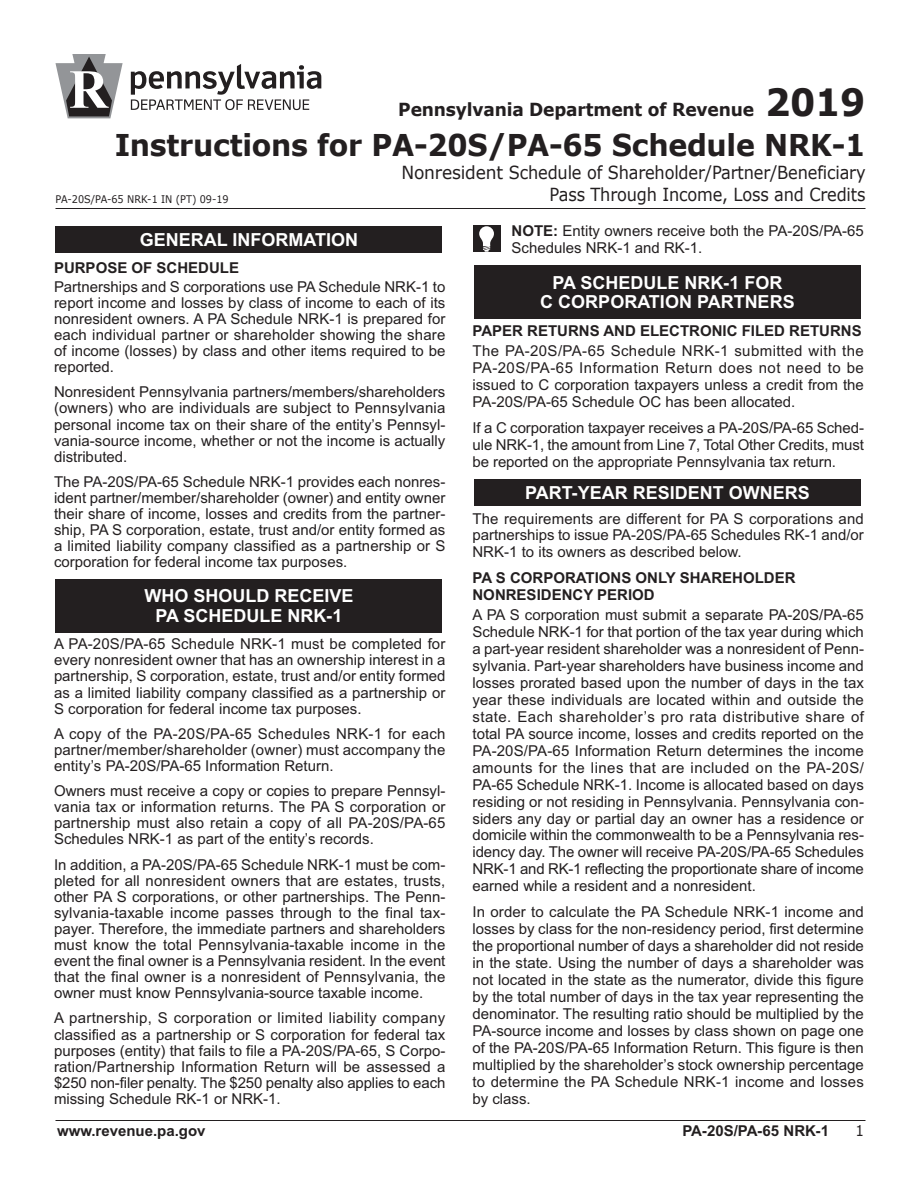
<style>
.page{position:relative;width:918px;height:1188px;background:#fff}
.page>*{position:absolute;margin:0;border:0;box-sizing:border-box;transform-origin:0 0}
.t1{font:700 30px "Verdana";letter-spacing:-.01em;color:#231f20;scale:.95 1}
.t2{font:700 18px/19.5px "Arial";color:#fff;text-align:center}
.t3{font:18px "Verdana";letter-spacing:-.01em;color:#231f20;scale:.95 1}
.t4{font:700 18px "Verdana";letter-spacing:-.01em;color:#231f20;scale:.95 1}
.t5{font:18px "Verdana";letter-spacing:-.01em;color:#231f20;scale:.9 1}
.t6{font:15px/16px "Arial";color:#231f20;text-align:justify}
.t7{font:700 15px/17px "Arial";color:#231f20}
.t8{font:15px "Verdana";color:#231f20;scale:.9 1}
.t9{font:10.5px "Verdana";color:#231f20;scale:.92 1}
.s1{font-size:37.5px}
.s2{font-weight:700}
</style>
<div class="page">
<hr style="left:56px;top:1120px;width:810px;height:1px;background:#231f20">
<hr style="left:56px;top:208px;width:810px;height:1px;background:#231f20">
<svg style="left:131px;top:64px;width:190px;height:46px"></svg>
<svg style="left:56px;top:54px;width:67px;height:64px"></svg>
<div style="left:473px;top:225px;width:27px;height:27px;background:#231f20"></div>
<svg style="left:479px;top:226px;width:15px;height:26px"></svg>
<div style="left:56px;top:226px;width:386px;height:28px;background:#231f20"></div>
<div style="left:56px;top:579px;width:386px;height:54px;background:#231f20"></div>
<div style="left:474px;top:265px;width:387px;height:54px;background:#231f20"></div>
<div style="left:474px;top:479px;width:387px;height:27px;background:#231f20"></div>
<p class="t4" style="left:398px;top:98px;width:493px">Pennsylvania Department of Revenue <span class="s1">2019</span></p>
<h1 class="t1" style="left:115px;top:126px;width:792px">Instructions for PA-20S/PA-65 Schedule NRK-1</h1>
<p class="t3" style="left:401px;top:161px;width:490px">Nonresident Schedule of Shareholder/Partner/Beneficiary</p>
<p class="t9" style="left:56px;top:193px;width:190px">PA-20S/PA-65 NRK-1 IN (PT) 09-19</p>
<p class="t5" style="left:550px;top:183px;width:353px">Pass Through Income, Loss and Credits</p>
<p class="t2" style="left:140px;top:232px;width:220px">GENERAL INFORMATION</p>
<p class="t7" style="left:54px;top:260px;width:187px">PURPOSE OF SCHEDULE</p>
<p class="t6" style="left:54px;top:280px;width:393px">Partnerships and S corporations use PA Schedule NRK-1 to report income and losses by class of income to each of its nonresident owners. A PA Schedule NRK-1 is prepared for each individual partner or shareholder showing the share of income (losses) by class and other items required to be reported.</p>
<p class="t6" style="left:54px;top:386px;width:393px">Nonresident Pennsylvania partners/members/shareholders (owners) who are individuals are subject to Pennsylvania personal income tax on their share of the entity’s Pennsyl&shy;vania-source income, whether or not the income is actually distributed.</p>
<p class="t6" style="left:54px;top:475px;width:393px">The PA-20S/PA-65 Schedule NRK-1 provides each nonres&shy;ident partner/member/shareholder (owner) and entity owner their share of income, losses and credits from the partner&shy;ship, PA S corporation, estate, trust and/or entity formed as a limited liability company classified as a partnership or S corporation for federal income tax purposes.</p>
<p class="t2" style="left:144px;top:588px;width:211px">WHO SHOULD RECEIVE<br>PA SCHEDULE NRK-1</p>
<p class="t6" style="left:54px;top:637px;width:393px">A PA-20S/PA-65 Schedule NRK-1 must be completed for every nonresident owner that has an ownership interest in a partnership, S corporation, estate, trust and/or entity formed as a limited liability company classified as a partnership or S corporation for federal income tax purposes.</p>
<p class="t6" style="left:54px;top:727px;width:393px">A copy of the PA-20S/PA-65 Schedules NRK-1 for each partner/member/shareholder (owner) must accompany the entity’s PA-20S/PA-65 Information Return.</p>
<p class="t6" style="left:54px;top:784px;width:393px">Owners must receive a copy or copies to prepare Pennsyl&shy;vania tax or information returns. The PA S corporation or partnership must also retain a copy of all PA-20S/PA-65<br>Schedules NRK-1 as part of the entity’s records.</p>
<p class="t6" style="left:54px;top:858px;width:393px">In addition, a PA-20S/PA-65 Schedule NRK-1 must be com&shy;pleted for all nonresident owners that are estates, trusts, other PA S corporations, or other partnerships. The Penn&shy;sylvania-taxable income passes through to the final tax&shy;payer. Therefore, the immediate partners and shareholders must know the total Pennsylvania-taxable income in the event the final owner is a Pennsylvania resident. In the event that the final owner is a nonresident of Pennsylvania, the owner must know Pennsylvania-source taxable income.</p>
<p class="t6" style="left:54px;top:1012px;width:393px">A partnership, S corporation or limited liability company classified as a partnership or S corporation for federal tax purposes (entity) that fails to file a PA-20S/PA-65, S Corpo&shy;ration/Partnership Information Return will be assessed a $250 non-filer penalty. The $250 penalty also applies to each missing Schedule RK-1 or NRK-1.</p>
<p class="t6" style="left:512px;top:224px;width:354px;line-height:17px"><span class="s2">NOTE:</span> Entity owners receive both the PA-20S/PA-65<br>Schedules NRK-1 and RK-1.</p>
<p class="t2" style="left:540px;top:274px;width:256px">PA SCHEDULE NRK-1 FOR<br>C CORPORATION PARTNERS</p>
<p class="t7" style="left:473px;top:324px;width:391px">PAPER RETURNS AND ELECTRONIC FILED RETURNS</p>
<p class="t6" style="left:473px;top:344px;width:393px;line-height:17px">The PA-20S/PA-65 Schedule NRK-1 submitted with the PA-20S/PA-65 Information Return does not need to be issued to C corporation taxpayers unless a credit from the PA-20S/PA-65 Schedule OC has been allocated.</p>
<p class="t6" style="left:473px;top:421px;width:393px;line-height:17px">If a C corporation taxpayer receives a PA-20S/PA-65 Sched&shy;ule NRK-1, the amount from Line 7, Total Other Credits, must be reported on the appropriate Pennsylvania tax return.</p>
<p class="t2" style="left:525px;top:485px;width:286px">PART-YEAR RESIDENT OWNERS</p>
<p class="t6" style="left:472px;top:511px;width:393px;line-height:16.8px">The requirements are different for PA S corporations and partnerships to issue PA-20S/PA-65 Schedules RK-1 and/or NRK-1 to its owners as described below.</p>
<p class="t7" style="left:472px;top:571px;width:325px">PA S CORPORATIONS ONLY SHAREHOLDER<br>NONRESIDENCY PERIOD</p>
<p class="t6" style="left:472px;top:608px;width:393px;line-height:17px">A PA S corporation must submit a separate PA-20S/PA-65<br>Schedule NRK-1 for that portion of the tax year during which a part-year resident shareholder was a nonresident of Penn&shy;sylvania. Part-year shareholders have business income and losses prorated based upon the number of days in the tax year these individuals are located within and outside the state. Each shareholder’s pro rata distributive share of total PA source income, losses and credits reported on the PA-20S/PA-65 Information Return determines the income amounts for the lines that are included on the PA-20S/ PA-65 Schedule NRK-1. Income is allocated based on days residing or not residing in Pennsylvania. Pennsylvania con&shy;siders any day or partial day an owner has a residence or domicile within the commonwealth to be a Pennsylvania res&shy;idency day. The owner will receive PA-20S/PA-65 Schedules NRK-1 and RK-1 reflecting the proportionate share of income earned while a resident and a nonresident.</p>
<p class="t6" style="left:472px;top:905px;width:393px;line-height:17px">In order to calculate the PA Schedule NRK-1 income and losses by class for the non-residency period, first determine the proportional number of days a shareholder did not reside in the state. Using the number of days a shareholder was not located in the state as the numerator, divide this figure by the total number of days in the tax year representing the denominator. The resulting ratio should be multiplied by the PA-source income and losses by class shown on page one of the PA-20S/PA-65 Information Return. This figure is then multiplied by the shareholder’s stock ownership percentage to determine the PA Schedule NRK-1 income and losses by class.</p>
<p class="t7" style="left:57px;top:1124px;width:150px">www.revenue.pa.gov</p>
<p class="t7" style="left:682px;top:1124px;width:148px">PA-20S/PA-65 NRK-1</p>
<p class="t8" style="left:855px;top:1121px;width:11px">1</p>
</div>
